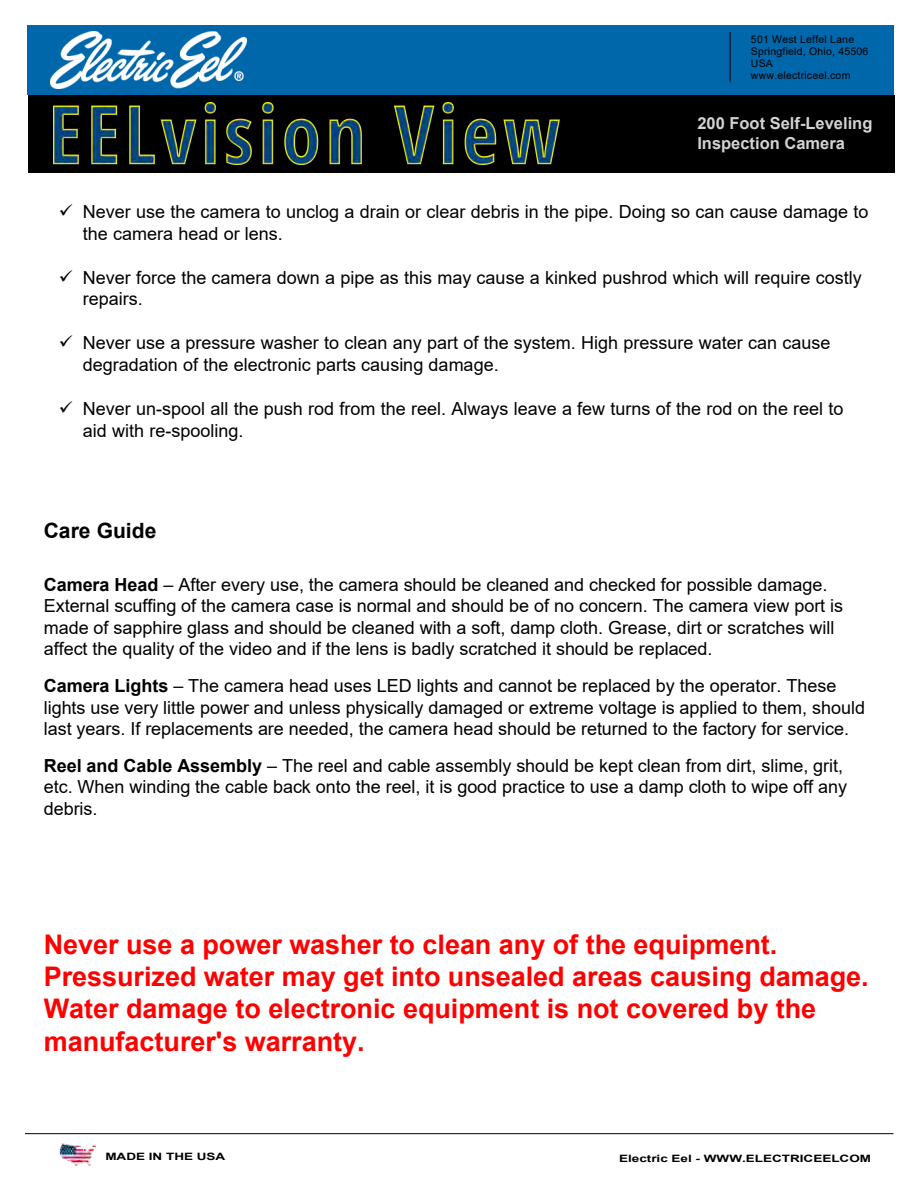
<style>
.page{position:relative;width:918px;height:1188px;background:#fff}
.page>*{position:absolute;margin:0;border:0;box-sizing:border-box;transform-origin:0 0}
.t1{font:700 27px/32.4px "Arial";color:#f00}
.t2{font:700 21px "Arial";color:#000}
.t3{font:18px/21.6px "Arial";color:#000}
.t4{font:18px/21.6px "Arial";color:#000}
.t5{font:700 16.5px/19.8px "Arial";color:#d1d3d4}
.t6{font:10.5px/12px "Arial";letter-spacing:.02em;color:#000}
.t7{font:700 10.2px "Arial";color:#000;scale:1.33 1}
.s1{font-style:inherit}
.s2{font-weight:700}
</style>
<div class="page">
<img style="left:59px;top:1143px;width:37px;height:24px">
<hr style="left:25px;top:1133px;width:868px;height:1px;background:#000">
<img style="left:28px;top:25px;width:866px;height:148px">
<hr style="left:730px;top:32px;width:1px;height:50px;background:#000">
<img style="left:50px;top:32px;width:197px;height:56px">
<img style="left:53px;top:103px;width:507px;height:61px">
<p class="t6" style="left:751px;top:34px;width:119px">501 West Leffel Lane<br>Springfield, Ohio, 45506<br>USA www.electriceel.com</p>
<p class="t5" style="left:697px;top:113px;width:177px">200 Foot Self-Leveling<br>Inspection <span class="s1">Camera</span></p>
<p class="t4" style="left:83px;top:201px;width:787px;text-indent:-24px">✓ Never use the camera to unclog a drain or clear debris in the pipe. Doing so can cause damage to the camera head or lens.</p>
<p class="t4" style="left:83px;top:267px;width:781px;text-indent:-24px">✓ Never force the camera down a pipe as this may cause a kinked pushrod which will require costly repairs.</p>
<p class="t4" style="left:83px;top:332px;width:749px;text-indent:-24px">✓ Never use a pressure washer to clean any part of the system. High pressure water can cause degradation of the electronic parts causing damage.</p>
<p class="t4" style="left:83px;top:398px;width:762px;text-indent:-24px">✓ Never un-spool all the push rod from the reel. Always leave a few turns of the rod on the reel to aid with re-spooling.</p>
<p class="t2" style="left:44px;top:516px;width:114px">Care Guide</p>
<p class="t3" style="left:44px;top:573px;width:801px"><span class="s2">Camera Head</span> – After every use, the camera should be cleaned and checked for possible damage.<br>External scuffing of the camera case is normal and should be of no concern. The camera view port is made of sapphire glass and should be cleaned with a soft, damp cloth. Grease, dirt or scratches will affect the quality of the video and if the lens is badly scratched it should be replaced.</p>
<p class="t3" style="left:44px;top:675px;width:823px"><span class="s2">Camera Lights</span> – The camera head uses LED lights and cannot be replaced by the operator. These lights use very little power and unless physically damaged or extreme voltage is applied to them, should last years. If replacements are needed, the camera head should be returned to the factory for service.</p>
<p class="t3" style="left:44px;top:755px;width:805px"><span class="s2">Reel and Cable Assembly</span> – The reel and cable assembly should be kept clean from dirt, slime, grit, etc. When winding the cable back onto the reel, it is good practice to use a damp cloth to wipe off any debris.</p>
<h1 class="t1" style="left:44px;top:928px;width:827px">Never use a power washer to clean any of the equipment.<br>Pressurized water may get into unsealed areas causing damage.<br>Water damage to electronic equipment is not covered by the manufacturer's warranty.</h1>
<p class="t7" style="left:105px;top:1150px;width:92px">MADE IN THE USA</p>
<p class="t7" style="left:619px;top:1151px;width:191px">Electric Eel - WWW.ELECTRICEELCOM</p>
</div>
